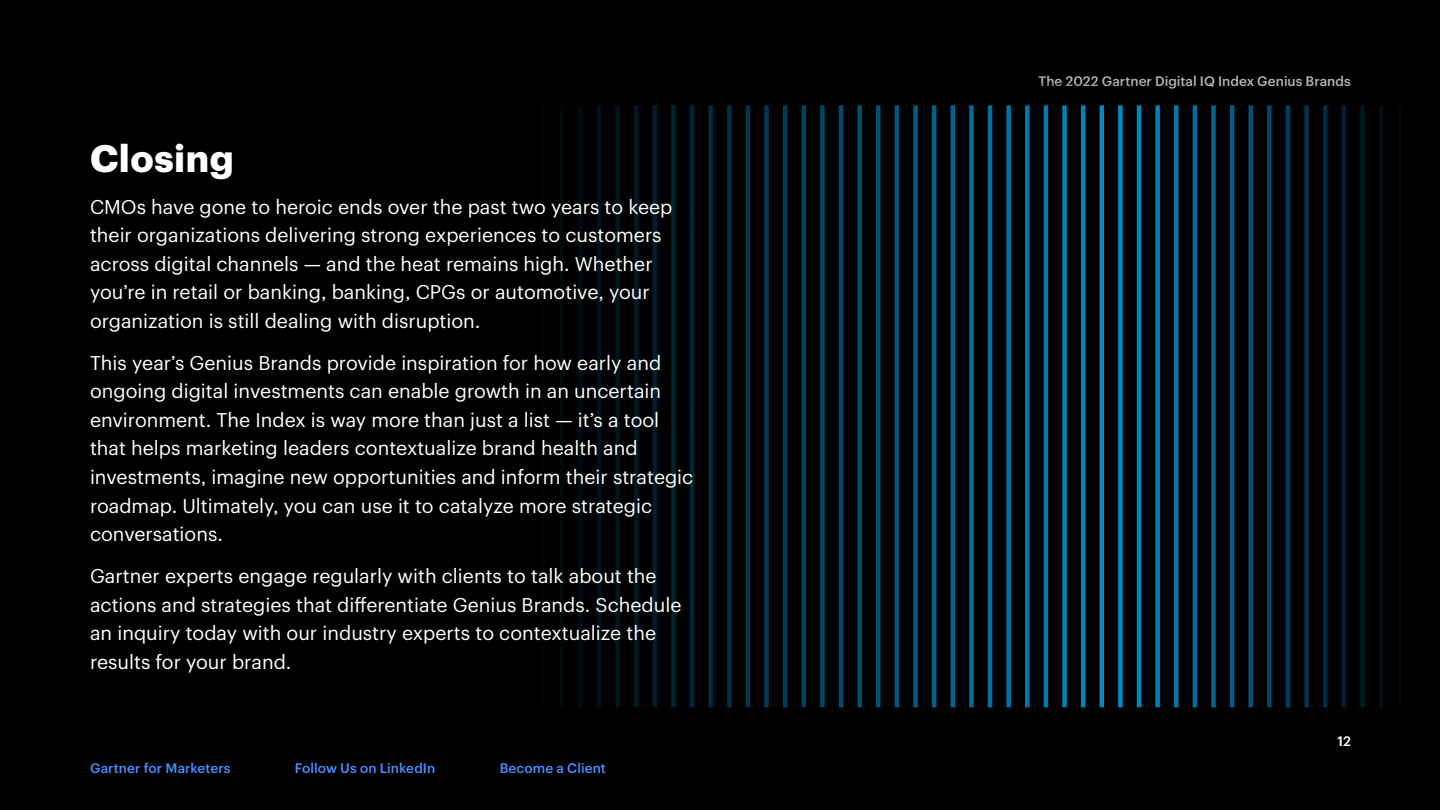
<style>
.page{position:relative;width:1440px;height:810px;background:#000}
.page>*{position:absolute;margin:0;border:0;box-sizing:border-box;transform-origin:0 0}
.t1{font:700 37.5px "Graphik";letter-spacing:.015em;color:#fff}
.t2{font:19.5px/28.5px "Graphik";color:#fff}
.t3{font:500 13.5px "Graphik";letter-spacing:.005em;color:#478eff}
.t4{font:500 13.5px "Graphik";letter-spacing:.005em;color:#b3b3b3}
.t5{font:500 13.5px "Graphik";color:#fff}
</style>
<div class="page">
<svg style="left:1211px;top:105px;width:172px;height:603px"></svg>
<svg style="left:560px;top:105px;width:638px;height:603px"></svg>
<h1 class="t1" style="left:90px;top:129px;width:145px">Closing</h1>
<p class="t2" style="left:90px;top:191px;width:584px">CMOs have gone to heroic ends over the past two years to keep their organizations delivering strong experiences to customers across digital channels — and the heat remains high. Whether you’re in retail or banking, banking, CPGs or automotive, your organization is still dealing with disruption.</p>
<p class="t2" style="left:90px;top:347px;width:605px">This year’s Genius Brands provide inspiration for how early and ongoing digital investments can enable growth in an uncertain environment. The Index is way more than just a list — it’s a tool that helps marketing leaders contextualize brand health and investments, imagine new opportunities and inform their strategic roadmap. Ultimately, you can use it to catalyze more strategic conversations.</p>
<p class="t2" style="left:90px;top:560px;width:593px">Gartner experts engage regularly with clients to talk about the actions and strategies that differentiate Genius Brands. Schedule an inquiry today with our industry experts to contextualize the results for your brand.</p>
<p class="t3" style="left:90px;top:758px;width:142px">Gartner for Marketers</p>
<p class="t3" style="left:295px;top:758px;width:142px">Follow Us on LinkedIn</p>
<p class="t3" style="left:500px;top:758px;width:108px">Become a Client</p>
<p class="t4" style="left:1038px;top:71px;width:314px">The 2022 Gartner Digital IQ Index Genius Brands</p>
<p class="t5" style="left:1337px;top:731px;width:15px">12</p>
</div>
